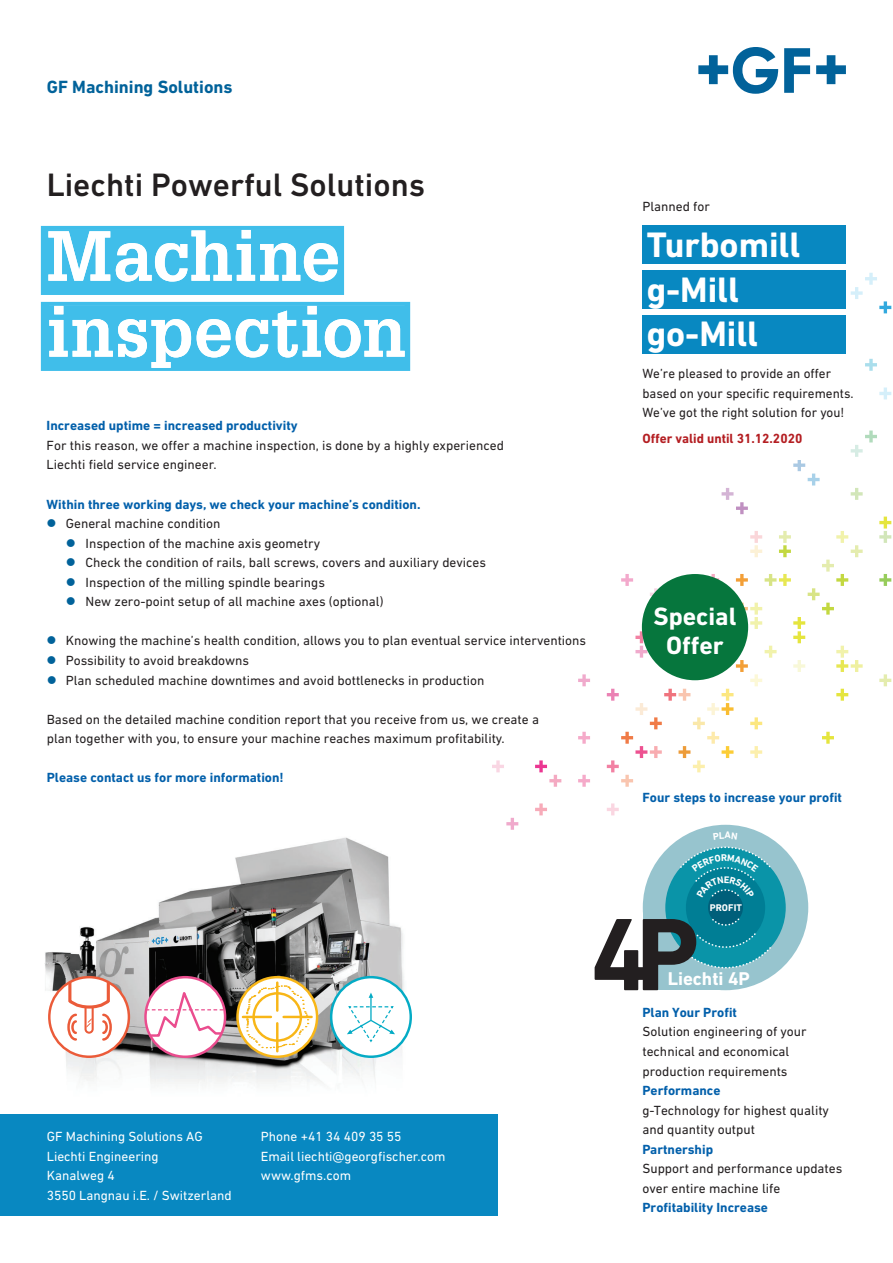
<style>
.page{position:relative;width:893px;height:1263px;background:#fff}
.page>*{position:absolute;margin:0;border:0;box-sizing:border-box;transform-origin:0 0}
.t1{font:700 69px/75.9px "Glypha LT Pro";letter-spacing:.01em;color:#fff}
.t2{font:700 36px/44.7px "DIN Next W1 G";color:#fff}
.t3{font:500 33px "DIN Next W1 G";color:#231f20}
.t4{font:700 25.5px/28.5px "DIN Next W1 G";color:#fff;text-align:center}
.t5{font:700 18.75px "DIN Next W1 G";color:#fff}
.t6{font:700 18px "DIN Next W1 G";color:#01629a}
.t7{font:13.5px/19.5px "DIN Next W1 G";color:#231f20}
.t8{font:700 13.5px "DIN Next W1 G";color:#0360ab}
.t9{font:13.5px/19.5px "DIN Next W1 G";color:#fff}
.t10{font:700 13.5px "DIN Next W1 G";color:#b41e22}
.t11{font:700 9.9px "DIN Next W1 G";color:#fff}
</style>
<div class="page">
<svg style="left:492px;top:760px;width:12px;height:12px"></svg>
<svg style="left:506px;top:818px;width:12px;height:12px"></svg>
<svg style="left:535px;top:803px;width:12px;height:12px"></svg>
<svg style="left:535px;top:760px;width:26px;height:27px"></svg>
<svg style="left:578px;top:674px;width:12px;height:12px"></svg>
<svg style="left:578px;top:732px;width:12px;height:12px"></svg>
<svg style="left:578px;top:775px;width:12px;height:12px"></svg>
<svg style="left:607px;top:803px;width:12px;height:12px"></svg>
<svg style="left:865px;top:359px;width:12px;height:12px"></svg>
<svg style="left:851px;top:273px;width:40px;height:40px"></svg>
<svg style="left:879px;top:388px;width:12px;height:11px"></svg>
<svg style="left:607px;top:430px;width:284px;height:357px"></svg>
<div style="left:632px;top:356px;width:214px;height:104px;background:#fff"></div>
<div style="left:636px;top:774px;width:215px;height:82px;background:#fff"></div>
<div style="left:643px;top:825px;width:165px;height:165px;background:#97c4ce;border-radius:50%"></div>
<div style="left:665px;top:847px;width:121px;height:121px;background:#0a94a8;border-radius:50%"></div>
<div style="left:642px;top:226px;width:204px;height:38px;background:#0888c1"></div>
<div style="left:642px;top:270px;width:204px;height:39px;background:#0888c1"></div>
<div style="left:642px;top:315px;width:204px;height:38px;background:#0888c1"></div>
<img style="left:7px;top:837px;width:439px;height:278px">
<div style="left:0;top:1115px;width:497px;height:101px;background:#0888c1"></div>
<div style="left:647px;top:501px;width:88px;height:57px;background:#fff"></div>
<div style="left:49px;top:977px;width:80px;height:80px;background:#fff;border-radius:50%"></div>
<div style="left:48px;top:976px;width:82px;height:82px;border:2px solid #eb5b39;border-radius:50%"></div>
<svg style="left:66px;top:977px;width:47px;height:64px"></svg>
<svg style="left:145px;top:977px;width:80px;height:80px"></svg>
<div style="left:144px;top:976px;width:82px;height:82px;border:2px solid #ea4d8e;border-radius:50%"></div>
<svg style="left:145px;top:986px;width:80px;height:52px"></svg>
<svg style="left:237px;top:977px;width:80px;height:80px"></svg>
<div style="left:236px;top:976px;width:82px;height:82px;border:2px solid #f8b617;border-radius:50%"></div>
<hr style="left:276px;top:983px;width:2px;height:28px;background:#f8b617">
<hr style="left:276px;top:1023px;width:2px;height:28px;background:#f8b617">
<hr style="left:284px;top:1016px;width:28px;height:2px;background:#f8b617">
<hr style="left:243px;top:1016px;width:28px;height:2px;background:#f8b617">
<svg style="left:245px;top:985px;width:64px;height:64px"></svg>
<div style="left:331px;top:977px;width:80px;height:80px;background:#fff;border-radius:50%"></div>
<div style="left:330px;top:976px;width:82px;height:82px;border:2px solid #04abc5;border-radius:50%"></div>
<hr style="left:370px;top:997px;width:2px;height:23px;background:#04abc5">
<svg style="left:369px;top:993px;width:4px;height:5px"></svg>
<svg style="left:347px;top:1006px;width:48px;height:37px"></svg>
<svg style="left:698px;top:47px;width:80px;height:47px"></svg>
<svg style="left:784px;top:48px;width:26px;height:45px"></svg>
<svg style="left:816px;top:55px;width:30px;height:29px"></svg>
<div style="left:41px;top:226px;width:303px;height:69px;background:#40beea"></div>
<svg style="left:41px;top:302px;width:369px;height:69px;background:#42beea"></svg>
<div style="left:48px;top:230px;width:290px;height:52px;background:#40beea"></div>
<div style="left:49px;top:306px;width:356px;height:62px;background:#40beea"></div>
<div style="left:642px;top:574px;width:106px;height:106px;background:#06763d;border-radius:50%"></div>
<svg style="left:595px;top:832px;width:177px;height:158px"></svg>
<h3 class="t6" style="left:47px;top:80px;width:187px">GF Machining Solutions</h3>
<h3 class="t3" style="left:47px;top:165px;width:380px">Liechti Powerful Solutions</h3>
<h1 class="t1" style="left:47px;top:219px;width:361px">Machine inspection</h1>
<p class="t8" style="left:47px;top:421px;width:253px">Increased uptime = increased productivity</p>
<p class="t7" style="left:47px;top:437px;width:459px">For this reason, we offer a machine inspection, is done by a highly experienced<br>Liechti field service engineer.</p>
<p class="t8" style="left:47px;top:499px;width:375px">Within three working days, we check your machine’s condition.</p>
<p class="t7" style="left:86px;top:515px;width:402px;text-indent:-20px">General machine condition<br>Inspection of the machine axis geometry<br>Check the condition of rails, ball screws, covers and auxiliary devices Inspection of the milling spindle bearings<br>New zero-point setup of all machine axes (optional)</p>
<p class="t7" style="left:66px;top:632px;width:522px">Knowing the machine’s health condition, allows you to plan eventual service inter ventions<br>Possibility to avoid breakdowns</p>
<p class="t7" style="left:66px;top:671px;width:420px">Plan scheduled machine downtimes and avoid bottlenecks in production</p>
<p class="t7" style="left:47px;top:710px;width:494px">Based on the detailed machine condition report that you receive from us, we create a plan together with you, to ensure your machine reaches maximum profitability.</p>
<p class="t8" style="left:47px;top:773px;width:239px">Please contact us for more information!</p>
<p class="t9" style="left:47px;top:1128px;width:186px">GF Machining Solutions AG<br>Liechti Engineering<br>Kanalweg 4<br>3550 Langnau i.E. / Switzerland</p>
<p class="t9" style="left:261px;top:1128px;width:186px">Phone +41 34 409 35 55<br>Email liechti@georgfischer.com www.gfms.com</p>
<p class="t7" style="left:642px;top:197px;width:69px">Planned for</p>
<h2 class="t2" style="left:647px;top:225px;width:155px">Turbomill g-Mill go-Mill</h2>
<p class="t7" style="left:642px;top:365px;width:213px">We’re pleased to provide an offer based on your specific requirements.<br>We’ve got the right solution for you!</p>
<p class="t10" style="left:642px;top:433px;width:161px">Offer valid until 31.12.2020</p>
<h3 class="t4" style="left:653px;top:604px;width:84px">Special<br>Offer</h3>
<p class="t8" style="left:642px;top:792px;width:201px">Four steps to increase your profit</p>
<p class="t11" style="left:710px;top:904px;width:33px">PROFIT</p>
<h3 class="t5" style="left:668px;top:971px;width:84px">Liechti 4P</h3>
<p class="t8" style="left:642px;top:1007px;width:96px">Plan Your Profit</p>
<p class="t7" style="left:642px;top:1023px;width:166px">Solution engineering of your tech nical and economical production requirements</p>
<p class="t8" style="left:642px;top:1085px;width:80px">Performance</p>
<p class="t7" style="left:642px;top:1101px;width:188px">g-Technology for highest quality and quantity output</p>
<p class="t8" style="left:642px;top:1144px;width:72px">Partnership</p>
<p class="t7" style="left:642px;top:1160px;width:201px">Support and performance updates over entire machine life</p>
<p class="t8" style="left:642px;top:1203px;width:127px">Profitability Increase</p>
</div>
